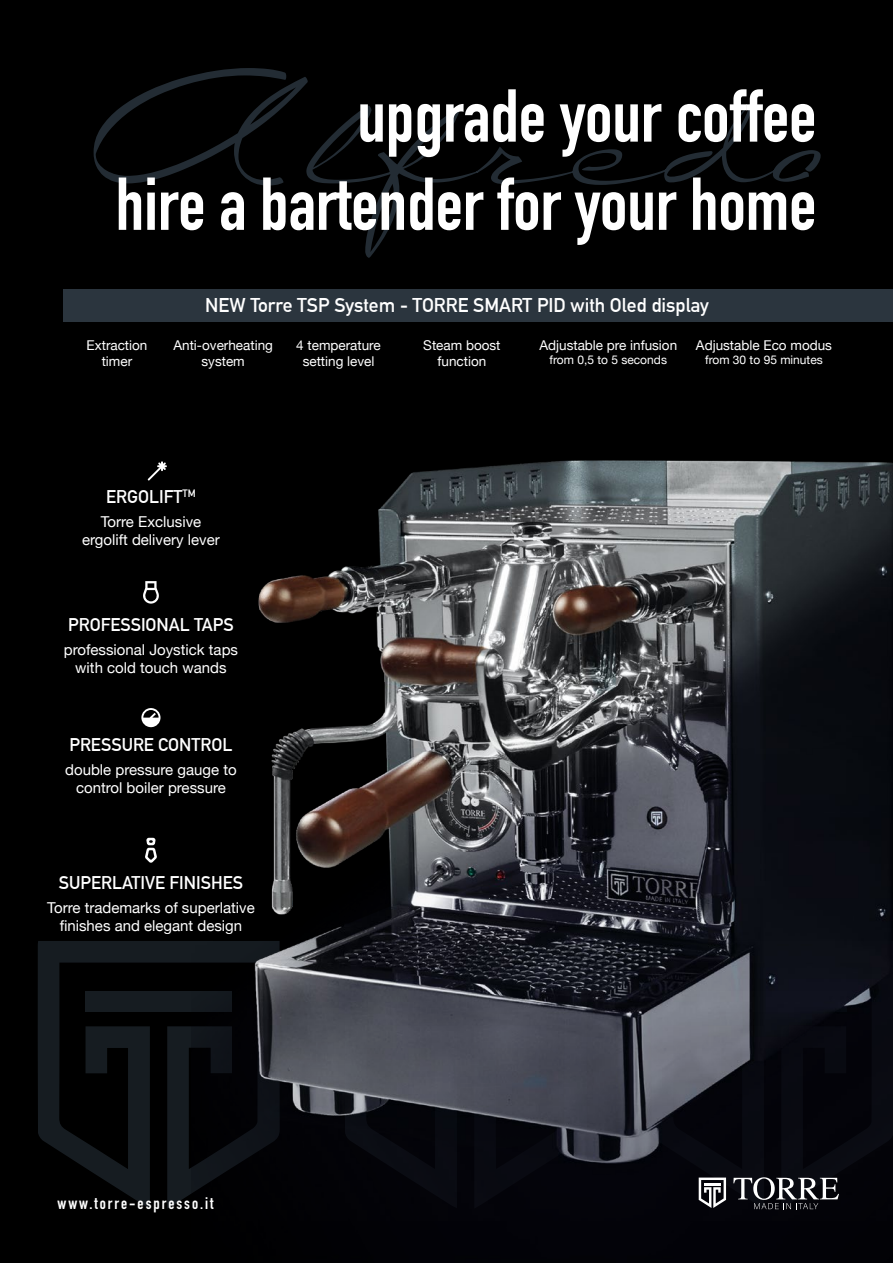
<style>
.page{position:relative;width:893px;height:1263px;background:#000}
.page>*{position:absolute;margin:0;border:0;box-sizing:border-box;transform-origin:0 0}
.t1{font:700 73.5px/88.2px "DIN Condensed";color:#fff;text-align:right}
.t2{font:700 19.5px "DIN Alternate";color:#fff}
.t3{font:700 18px "DIN Alternate";color:#fff}
.t4{font:700 16.5px "DIN Condensed";letter-spacing:.12em;color:#fff}
.t5{font:15px/18px "Helvetica Neue";color:#fff;text-align:center}
.t6{font:13.5px/16.2px "Helvetica Neue";color:#fff;text-align:center}
.t7{font:12px "Helvetica Neue";color:#fff}
</style>
<div class="page">
<svg style="left:38px;top:941px;width:153px;height:267px;background:#0b0e10"></svg>
<div style="left:86px;top:992px;width:146px;height:20px;background:#161c21"></div>
<svg style="left:94px;top:68px;width:727px;height:190px;background:#020304"></svg>
<svg style="left:141px;top:708px;width:19px;height:19px"></svg>
<svg style="left:142px;top:581px;width:18px;height:23px"></svg>
<svg style="left:145px;top:838px;width:12px;height:25px"></svg>
<div style="left:64px;top:289px;width:829px;height:32px;background:#2b353e"></div>
<img style="left:191px;top:416px;width:702px;height:847px">
<svg style="left:699px;top:1177px;width:27px;height:31px"></svg>
<hr style="left:704px;top:1183px;width:17px;height:3px;background:#fff">
<svg style="left:733px;top:1177px;width:106px;height:32px"></svg>
<svg style="left:148px;top:461px;width:19px;height:20px"></svg>
<h1 class="t1" style="left:116px;top:71px;width:702px">upgrade your coffee<br>hire a bartender for your home</h1>
<h2 class="t2" style="left:205px;top:290px;width:505px">NEW Torre TSP System - TORRE SMART PID with Oled display</h2>
<p class="t6" style="left:423px;top:338px;width:79px">Steam boost function</p>
<p class="t6" style="left:696px;top:338px;width:138px">Adjustable Eco modus</p>
<p class="t6" style="left:87px;top:338px;width:62px">Extraction timer</p>
<p class="t6" style="left:173px;top:338px;width:101px">Anti-overheating system</p>
<p class="t6" style="left:296px;top:338px;width:86px">4 temperature setting level</p>
<p class="t6" style="left:539px;top:338px;width:139px">Adjustable pre infusion</p>
<p class="t7" style="left:550px;top:351px;width:119px">from 0,5 to 5 seconds</p>
<p class="t7" style="left:705px;top:351px;width:119px">from 30 to 95 minutes</p>
<p class="t3" style="left:106px;top:483px;width:91px">ERGOLIFT<sup>TM</sup></p>
<p class="t5" style="left:82px;top:513px;width:139px">Torre Exclusive ergolift delivery lever</p>
<p class="t3" style="left:68px;top:611px;width:167px">PROFESSIONAL TAPS</p>
<p class="t5" style="left:64px;top:641px;width:176px">professional Joystick taps with cold touch wands</p>
<p class="t3" style="left:69px;top:731px;width:165px">PRESSURE CONTROL</p>
<p class="t5" style="left:65px;top:762px;width:173px">double pressure gauge to control boiler pressure</p>
<p class="t3" style="left:59px;top:869px;width:186px">SUPERLATIVE FINISHES</p>
<p class="t5" style="left:47px;top:899px;width:209px">Torre trademarks of superlative finishes and elegant design</p>
<p class="t4" style="left:58px;top:1192px;width:158px">www.torre-espresso.it</p>
</div>
